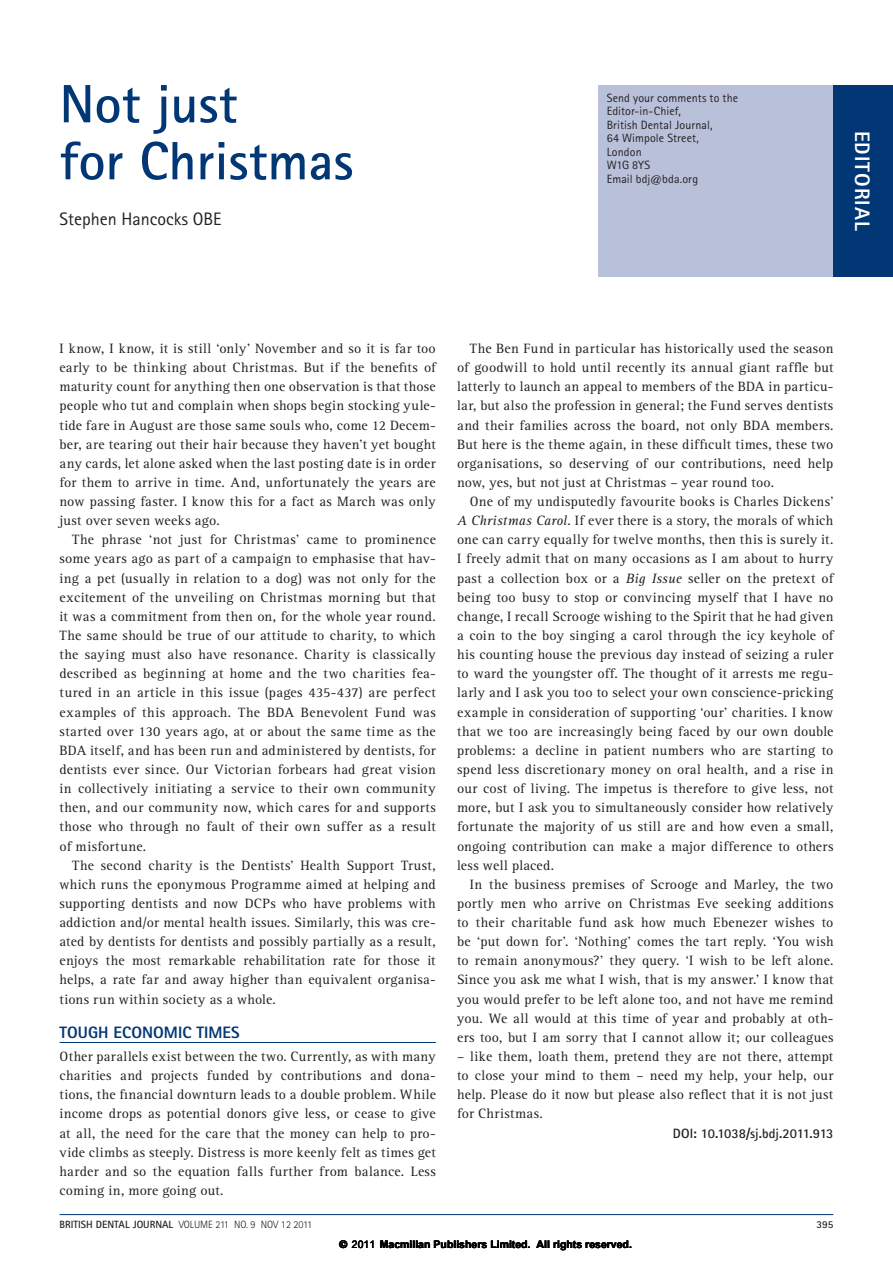
<style>
.page{position:relative;width:893px;height:1263px;background:#fff}
.page>*{position:absolute;margin:0;border:0;box-sizing:border-box;transform-origin:0 0}
._1_BDJ_main_heading{font:700 54px/57px "Rotis Sans Serif Std";color:#013775}
.t1{font:800 21px "Rotis Sans Serif Std";letter-spacing:.05em;color:#fff}
._1_BDJ_author{font:18px "Rotis Sans Serif Std";color:#231f20}
._1_BDJ_editorial_hea{font:800 16.5px "Rotis Sans Serif Std";color:#013775}
._1_BDJ_body{font:13.95px/19.2px "Rotis Serif Std";letter-spacing:.02em;color:#231f20;text-align:justify}
._1_BDJ_body_fullout{font:13.95px/19.2px "Rotis Serif Std";letter-spacing:.02em;color:#231f20;text-align:justify}
._1_BDJ_DOI{font:700 13.5px "Rotis Sans Serif Std";letter-spacing:-.005em;color:#231f20}
._1_BDJ_in_brief{font:12px/13.5px "Rotis Sans Serif Std";letter-spacing:.01em;color:#231f20}
.t2{font:700 10.5px "Arial";color:#000}
.t3{font:300 10.5px "Rotis Sans Serif Std";color:#231f20}
.t4{font:700 10.5px "Rotis Sans Serif Std";color:#231f20}
.s1{font-style:italic}
.s2{font-weight:700}
.s3{font-family:"Helvetica"}
.s4{font-weight:400}
</style>
<div class="page">
<hr style="left:60px;top:1042px;width:376px;height:1px;background:#013775">
<hr style="left:60px;top:1214px;width:773px;height:1px;background:#013775">
<div style="left:598px;top:85px;width:295px;height:191px;background:#b9c0d9"></div>
<div style="left:833px;top:85px;width:60px;height:191px;background:#013775"></div>
<p class="_1_BDJ_main_heading" style="left:60px;top:75px;width:295px">Not just<br>for Christmas</p>
<p class="_1_BDJ_author" style="left:60px;top:208px;width:163px">Stephen Hancocks OBE</p>
<p class="_1_BDJ_in_brief" style="left:607px;top:91px;width:133px">Send your comments to the<br>Editor-in-Chief,<br>British Dental Journal,<br>64 Wimpole Street,<br>London<br>W1G 8YS<br>Email bdj@bda.org</p>
<p class="t1" style="left:876px;top:131px;width:102px;rotate:90deg">EDITORIAL</p>
<p class="_1_BDJ_body_fullout" style="left:60px;top:339px;width:378px">I know, I know, it is still ‘only’ November and so it is far too early to be thinking about Christmas. But if the benefits of maturity count for anything then one observation is that those people who tut and complain when shops begin stocking yule&shy;tide fare in August are those same souls who, come 12 Decem&shy;ber, are tearing out their hair because they haven’t yet bought any cards, let alone asked when the last posting date is in order for them to arrive in time. And, unfortunately the years are now passing faster. I know this for a fact as March was only just over seven weeks ago.</p>
<p class="_1_BDJ_body" style="left:60px;top:530px;width:378px;text-indent:13px">The phrase ‘not just for Christmas’ came to prominence some years ago as part of a campaign to emphasise that hav&shy;ing a pet (usually in relation to a dog) was not only for the excitement of the unveiling on Christmas morning but that it was a commitment from then on, for the whole year round.<br>The same should be true of our attitude to charity, to which the saying must also have resonance. Charity is classically described as beginning at home and the two charities fea&shy;tured in an article in this issue (pages 435-437) are perfect examples of this approach. The BDA Benevolent Fund was started over 130 years ago, at or about the same time as the BDA itself, and has been run and administered by dentists, for dentists ever since. Our Victorian forbears had great vision in collectively initiating a service to their own community then, and our community now, which cares for and supports those who through no fault of their own suffer as a result of misfortune.</p>
<p class="_1_BDJ_body" style="left:60px;top:856px;width:378px;text-indent:13px">The second charity is the Dentists’ Health Support Trust, which runs the eponymous Programme aimed at helping and supporting dentists and now DCPs who have problems with addiction and/or mental health issues. Similarly, this was cre&shy;ated by dentists for dentists and possibly partially as a result, enjoys the most remarkable rehabilitation rate for those it helps, a rate far and away higher than equivalent organisa&shy;tions run within society as a whole.</p>
<p class="_1_BDJ_editorial_hea" style="left:60px;top:1022px;width:182px">TOUGH ECONOMIC TIMES</p>
<p class="_1_BDJ_body_fullout" style="left:60px;top:1047px;width:378px">Other parallels exist between the two. Currently, as with many charities and projects funded by contributions and dona&shy;tions, the financial downturn leads to a double problem. While income drops as potential donors give less, or cease to give at all, the need for the care that the money can help to pro&shy;vide climbs as steeply. Distress is more keenly felt as times get harder and so the equation falls further from balance. Less coming in, more going out.</p>
<p class="_1_BDJ_body" style="left:457px;top:339px;width:378px;text-indent:13px">The Ben Fund in particular has historically used the season of goodwill to hold until recently its annual giant raffle but latterly to launch an appeal to members of the BDA in particu&shy;lar, but also the profession in general; the Fund serves dentists and their families across the board, not only BDA members.<br>But here is the theme again, in these difficult times, these two organisations, so deserving of our contributions, need help now, yes, but not just at Christmas – year round too.</p>
<p class="_1_BDJ_body" style="left:457px;top:492px;width:378px;text-indent:13px">One of my undisputedly favourite books is Charles Dickens’ <span class="s1">A Christmas Carol</span>. If ever there is a story, the morals of which one can carry equally for twelve months, then this is surely it.<br>I freely admit that on many occasions as I am about to hurry past a collection box or a <span class="s1">Big Issue</span> seller on the pretext of being too busy to stop or convincing myself that I have no change, I recall Scrooge wishing to the Spirit that he had given a coin to the boy singing a carol through the icy keyhole of his counting house the previous day instead of seizing a ruler to ward the youngster off. The thought of it arrests me regu&shy;larly and I ask you too to select your own conscience-pricking example in consideration of supporting ‘our’ charities. I know that we too are increasingly being faced by our own double problems: a decline in patient numbers who are starting to spend less discretionary money on oral health, and a rise in our cost of living. The impetus is therefore to give less, not more, but I ask you to simultaneously consider how relatively fortunate the majority of us still are and how even a small, ongoing contribution can make a major difference to others less well placed.</p>
<p class="_1_BDJ_body" style="left:457px;top:875px;width:378px;text-indent:13px">In the business premises of Scrooge and Marley, the two portly men who arrive on Christmas Eve seeking additions to their charitable fund ask how much Ebenezer wishes to be ‘put down for’. ‘Nothing’ comes the tart reply. ‘You wish to remain anonymous?’ they query. ‘I wish to be left alone.<br>Since you ask me what I wish, that is my answer.’ I know that you would prefer to be left alone too, and not have me remind you. We all would at this time of year and probably at oth&shy;ers too, but I am sorry that I cannot allow it; our colleagues</p>
<p class="_1_BDJ_body" style="left:457px;top:1047px;width:378px">– like them, loath them, pretend they are not there, attempt to close your mind to them – need my help, your help, our help. Please do it now but please also reflect that it is not just for Christmas.</p>
<p class="_1_BDJ_DOI" style="left:673px;top:1124px;width:162px">DOI: 10.1038/sj.bdj.2011.913</p>
<p class="t3" style="left:60px;top:1218px;width:254px"><span class="s2">BRITISH DENTAL JOURNAL</span> VOLUME 211 NO. 9 NOV 12 2011</p>
<p class="t4" style="left:816px;top:1217px;width:18px">395</p>
<p class="t2" style="left:340px;top:1237px;width:294px"><span class="s3">©</span> <span class="s4">2011</span> Macmillan Publishers Limited. All rights reserved.</p>
</div>
